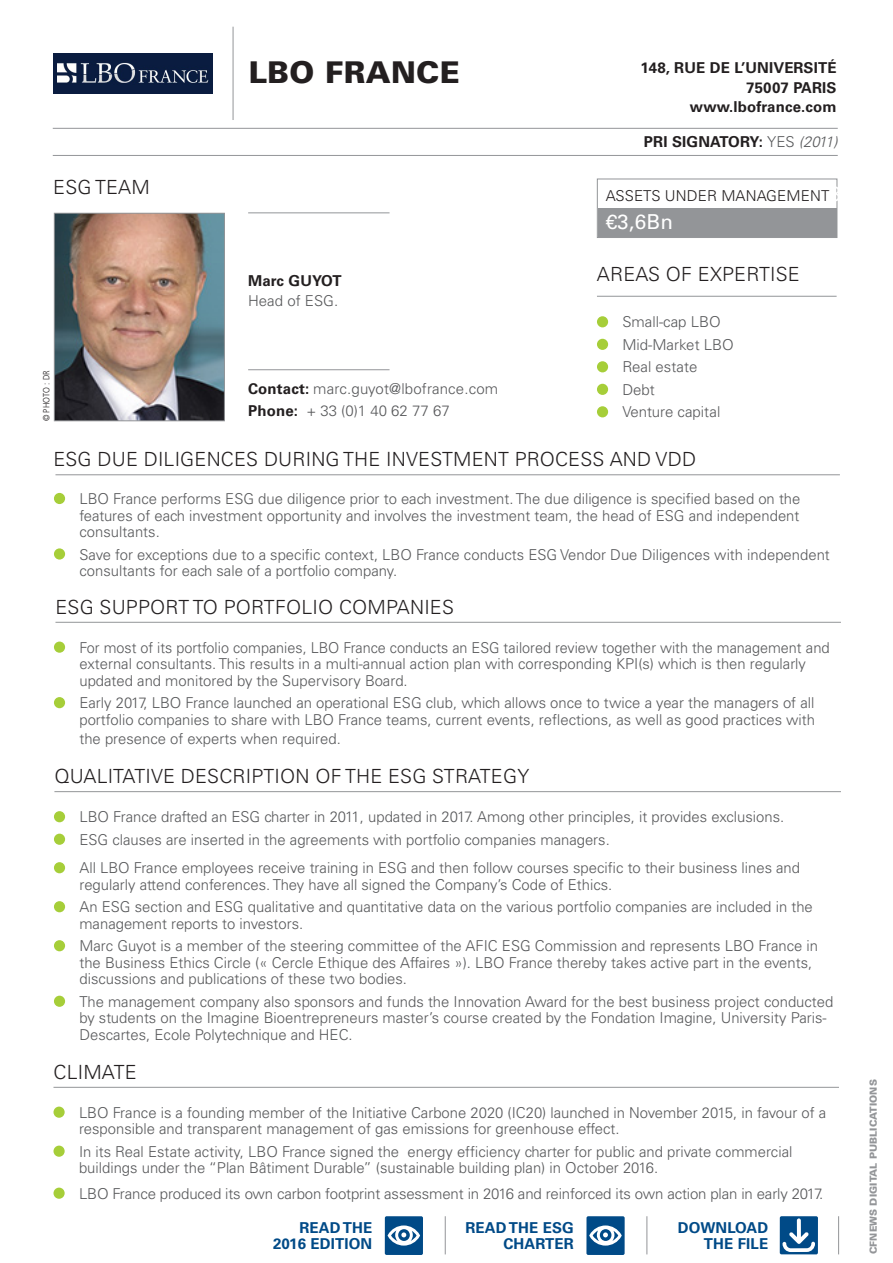
<style>
.page{position:relative;width:893px;height:1263px;background:#fff}
.page>*{position:absolute;margin:0;border:0;box-sizing:border-box;transform-origin:0 0}
.t1{font:900 30px "Univers LT";letter-spacing:.01em;color:#231f20}
.t2{font:20.55px "Univers LT";color:#fff}
.t3{font:300 19.5px "Univers LT";letter-spacing:.01em;color:#231f20}
.t4{font:300 15px/16.5px "Univers LT";color:#57585a}
.t5{font:300 15px/16.5px "Univers LT";color:#57585a;scale:.96 1}
.t6{font:700 15px "Univers LT";letter-spacing:.01em;color:#231f20}
.t7{font:700 15px/16.5px "Univers LT";letter-spacing:.01em;color:#004a87;text-align:right}
.t8{font:300 15px "Univers LT";letter-spacing:.01em;color:#231f20}
.t9{font:900 9.75px "Univers LT";letter-spacing:.01em;color:#939598}
.t10{font:300 9px "Frutiger";letter-spacing:.02em;color:#231f20;scale:.9 1}
.s1{font-weight:300;color:#57585a}
.s2{font-weight:300;font-style:italic;color:#57585a}
.s3{font-weight:400;font-size:20.55px;color:#fff}
.s4{font-weight:700;color:#231f20}
</style>
<div class="page">
<hr style="left:838px;top:1216px;width:1px;height:38px;background:#939598">
<div style="left:780px;top:1216px;width:38px;height:38px;background:#004a87;border-radius:2px"></div>
<svg style="left:782px;top:1218px;width:33px;height:34px"></svg>
<hr style="left:646px;top:1216px;width:1px;height:38px;background:#939598">
<div style="left:586px;top:1216px;width:39px;height:39px;background:#004a87;border-radius:2px"></div>
<svg style="left:589px;top:1225px;width:33px;height:20px"></svg>
<img style="left:56px;top:215px;width:167px;height:204px">
<div style="left:54px;top:213px;width:171px;height:208px;border:1px solid #939598"></div>
<hr style="left:597px;top:296px;width:240px;height:1px;background:#939598">
<hr style="left:53px;top:128px;width:785px;height:1px;background:#939598">
<hr style="left:53px;top:155px;width:785px;height:1px;background:#939598">
<hr style="left:248px;top:212px;width:142px;height:1px;background:#939598">
<hr style="left:248px;top:369px;width:142px;height:1px;background:#939598">
<div style="left:597px;top:179px;width:240px;height:59px;border:1px solid #939598"></div>
<div style="left:597px;top:316px;width:11px;height:11px;background:#a6ce39;border-radius:50%"></div>
<div style="left:597px;top:339px;width:11px;height:11px;background:#a6ce39;border-radius:50%"></div>
<div style="left:597px;top:361px;width:11px;height:11px;background:#a6ce39;border-radius:50%"></div>
<div style="left:597px;top:384px;width:11px;height:11px;background:#a6ce39;border-radius:50%"></div>
<div style="left:597px;top:406px;width:11px;height:11px;background:#a6ce39;border-radius:50%"></div>
<div style="left:598px;top:208px;width:239px;height:29px;background:#939598"></div>
<img style="left:54px;top:53px;width:158px;height:41px">
<hr style="left:233px;top:27px;width:1px;height:93px;background:#939598">
<div style="left:54px;top:493px;width:11px;height:11px;background:#a6ce39;border-radius:50%"></div>
<div style="left:54px;top:548px;width:11px;height:12px;background:#a6ce39;border-radius:50%"></div>
<div style="left:54px;top:641px;width:11px;height:12px;background:#a6ce39;border-radius:50%"></div>
<div style="left:54px;top:697px;width:11px;height:11px;background:#a6ce39;border-radius:50%"></div>
<hr style="left:55px;top:474px;width:785px;height:1px;background:#939598">
<hr style="left:55px;top:622px;width:786px;height:1px;background:#939598">
<hr style="left:54px;top:791px;width:787px;height:1px;background:#939598">
<div style="left:54px;top:811px;width:11px;height:11px;background:#a6ce39;border-radius:50%"></div>
<div style="left:54px;top:834px;width:11px;height:11px;background:#a6ce39;border-radius:50%"></div>
<div style="left:54px;top:862px;width:11px;height:11px;background:#a6ce39;border-radius:50%"></div>
<div style="left:54px;top:901px;width:11px;height:11px;background:#a6ce39;border-radius:50%"></div>
<div style="left:54px;top:940px;width:11px;height:11px;background:#a6ce39;border-radius:50%"></div>
<div style="left:54px;top:996px;width:11px;height:11px;background:#a6ce39;border-radius:50%"></div>
<div style="left:53px;top:1106px;width:12px;height:12px;background:#a6ce39;border-radius:50%"></div>
<div style="left:53px;top:1145px;width:12px;height:12px;background:#a6ce39;border-radius:50%"></div>
<div style="left:53px;top:1187px;width:12px;height:12px;background:#a6ce39;border-radius:50%"></div>
<hr style="left:53px;top:1087px;width:786px;height:1px;background:#939598">
<hr style="left:445px;top:1216px;width:1px;height:38px;background:#939598">
<div style="left:385px;top:1216px;width:38px;height:39px;background:#004a87;border-radius:2px"></div>
<svg style="left:388px;top:1225px;width:32px;height:20px"></svg>
<p class="t3" style="left:53px;top:175px;width:98px">ESG TEAM</p>
<p class="t10" style="left:41px;top:421px;width:58px;rotate:-90deg">© PHOTO : DR</p>
<p class="t1" style="left:249px;top:54px;width:212px">LBO FRANCE</p>
<p class="t6" style="left:640px;top:59px;width:198px">148, RUE DE L’UNIVERSITÉ</p>
<p class="t6" style="left:746px;top:79px;width:92px">75007 PARIS</p>
<p class="t6" style="left:690px;top:98px;width:148px">www.lbofrance.com</p>
<p class="t6" style="left:644px;top:133px;width:195px">PRI SIGNATORY: <span class="s1">YES</span> <span class="s2">(2011)</span></p>
<p class="t8" style="left:606px;top:187px;width:237px">ASSETS UNDER MANAGEMENT<span class="s3">3</span></p>
<p class="t2" style="left:606px;top:210px;width:69px">€3,6Bn</p>
<p class="t6" style="left:248px;top:272px;width:95px">Marc GUYOT</p>
<p class="t3" style="left:597px;top:262px;width:204px">AREAS OF EXPERTISE</p>
<p class="t4" style="left:248px;top:292px;width:92px">Head of ESG.</p>
<p class="t4" style="left:248px;top:380px;width:252px"><span class="s4">Contact:</span> marc.guyot@lbofrance.com</p>
<p class="t4" style="left:248px;top:402px;width:203px"><span class="s4">Phone:</span> + 33 (0)1 40 62 77 67</p>
<p class="t4" style="left:622px;top:314px;width:100px">Small-cap LBO</p>
<p class="t4" style="left:622px;top:336px;width:113px">Mid-Market LBO</p>
<p class="t4" style="left:622px;top:359px;width:77px">Real estate</p>
<p class="t4" style="left:622px;top:381px;width:34px">Debt</p>
<p class="t4" style="left:622px;top:404px;width:99px">Venture capital</p>
<p class="t3" style="left:53px;top:447px;width:644px">ESG DUE DILIGENCES DURING THE INVESTMENT PROCESS AND VDD</p>
<p class="t4" style="left:79px;top:490px;width:722px;text-align:justify">LBO France performs ESG due diligence prior to each investment. The due diligence is specified based on the features of each investment opportunity and involves the investment team, the head of ESG and independent consultants.</p>
<p class="t4" style="left:79px;top:546px;width:752px">Save for exceptions due to a specific context, LBO France conducts ESG Vendor Due Diligences with independent consultants for each sale of a portfolio company.</p>
<p class="t3" style="left:55px;top:595px;width:400px">ESG SUPPORT TO PORTFOLIO COMPANIES</p>
<p class="t5" style="left:79px;top:639px;width:783px">For most of its portfolio companies, LBO France conducts an ESG tailored review together with the management and external consultants. This results in a multi-annual action plan with corresponding KPI(s) which is then regularly updated and monitored by the Supervisory Board.</p>
<p class="t4" style="left:79px;top:695px;width:737px">Early 2017, LBO France launched an operational ESG club, which allows once to twice a year the managers of all portfolio companies to share with LBO France teams, current events, reflections, as well as good practices with</p>
<p class="t4" style="left:79px;top:731px;width:263px">the presence of experts when required.</p>
<p class="t3" style="left:54px;top:764px;width:476px">QUALITATIVE DESCRIPTION OF THE ESG STRATEGY</p>
<p class="t4" style="left:79px;top:809px;width:706px">LBO France drafted an ESG charter in 2011, updated in 2017. Among other principles, it provides exclusions.</p>
<p class="t4" style="left:79px;top:831px;width:532px">ESG clauses are inserted in the agreements with portfolio companies managers.</p>
<p class="t4" style="left:79px;top:860px;width:722px">All LBO France employees receive training in ESG and then follow courses specific to their business lines and regularly attend conferences. They have all signed the Company’s Code of Ethics.</p>
<p class="t4" style="left:79px;top:899px;width:735px">An ESG section and ESG qualitative and quantitative data on the various portfolio companies are included in the management reports to investors.</p>
<p class="t4" style="left:79px;top:938px;width:740px">Marc Guyot is a member of the steering committee of the AFIC ESG Commission and represents LBO France in the Business Ethics Circle (« Cercle Ethique des Affaires »). LBO France thereby takes active part in the events, discussions and publications of these two bodies.</p>
<p class="t4" style="left:79px;top:993px;width:755px">The management company also sponsors and funds the Innovation Award for the best business project conducted by students on the Imagine Bioentrepreneurs master’s course created by the Fondation Imagine, University Paris-<br>Descartes, Ecole Polytechnique and HEC.</p>
<p class="t3" style="left:54px;top:1060px;width:85px">CLIMATE</p>
<p class="t4" style="left:79px;top:1104px;width:749px">LBO France is a founding member of the Initiative Carbone 2020 (IC20) launched in November 2015, in favour of a responsible and transparent management of gas emissions for greenhouse effect.</p>
<p class="t4" style="left:79px;top:1143px;width:715px">In its Real Estate activity, LBO France signed the energy efficiency charter for public and private commercial buildings under the “Plan Bâtiment Durable” (sustainable building plan) in October 2016.</p>
<p class="t4" style="left:79px;top:1185px;width:746px">LBO France produced its own carbon footprint assessment in 2016 and reinforced its own action plan in early 2017.</p>
<p class="t7" style="left:299px;top:1219px;width:74px">READ THE</p>
<p class="t7" style="left:273px;top:1236px;width:101px">2016 EDITION</p>
<p class="t7" style="left:465px;top:1219px;width:110px">READ THE ESG<br>CHARTER</p>
<p class="t7" style="left:678px;top:1219px;width:92px">DOWNLOAD<br>THE FILE</p>
<p class="t9" style="left:867px;top:1254px;width:177px;rotate:-90deg">CFNEWS DIGITAL PUBLICATIONS</p>
</div>
